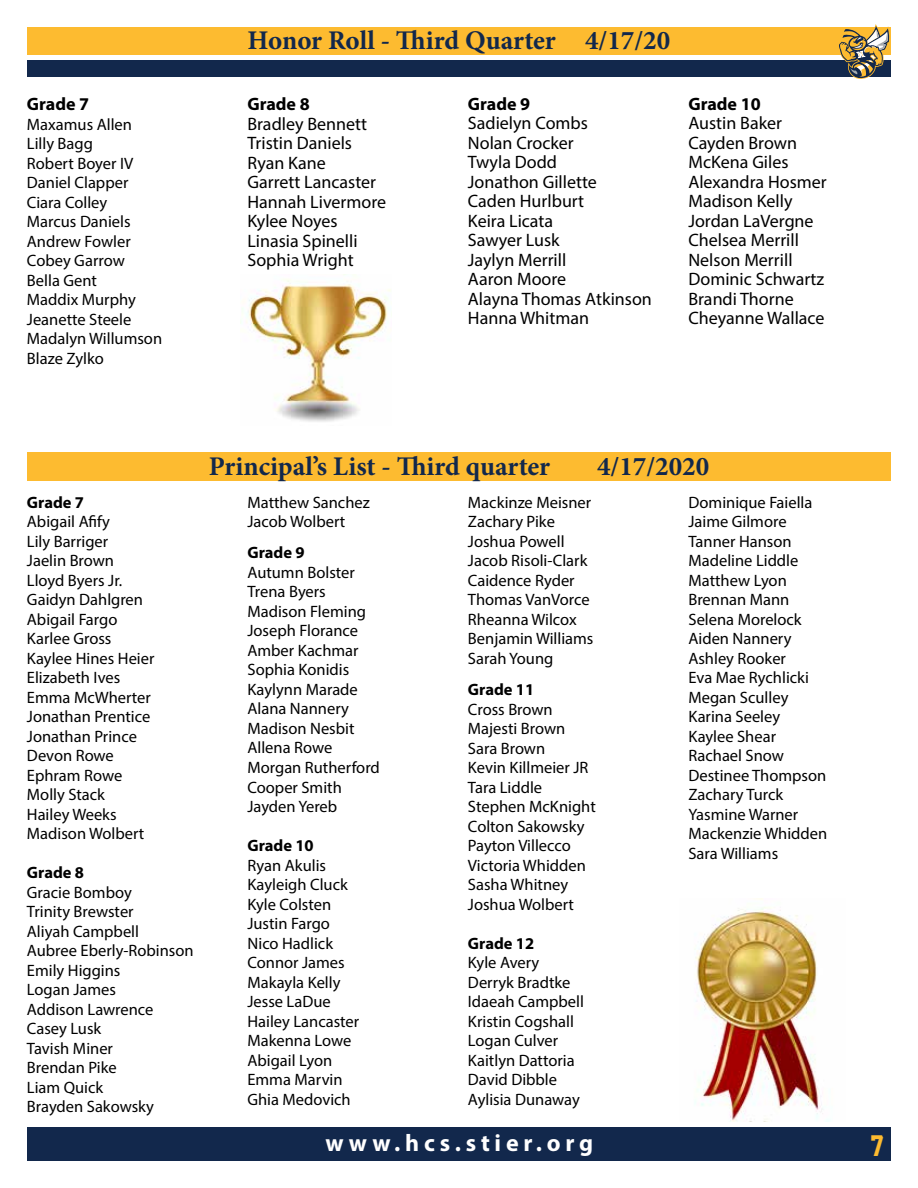
<style>
.page{position:relative;width:918px;height:1188px;background:#fff}
.page>*{position:absolute;margin:0;border:0;box-sizing:border-box;transform-origin:0 0}
.t1{font:700 27px "Minion Pro";color:#12284c}
.t2{font:27px "Face Off M54";color:#fdbb30}
.t3{font:700 24px "Myriad Pro";letter-spacing:.2em;color:#fff}
.t4{font:18px/19.5px "Myriad Pro";color:#000}
.t5{font:700 18px "Myriad Pro";color:#000}
.t6{font:16.5px/19.5px "Myriad Pro";color:#000}
.t7{font:700 16.5px "Myriad Pro";color:#000}
</style>
<div class="page">
<div style="left:27px;top:27px;width:864px;height:28px;background:#fdbb30"></div>
<div style="left:27px;top:60px;width:864px;height:17px;background:#12284c"></div>
<div style="left:27px;top:1128px;width:864px;height:33px;background:#12284c"></div>
<svg style="left:839px;top:24px;width:51px;height:55px"></svg>
<div style="left:27px;top:452px;width:864px;height:29px;background:#fdbb30"></div>
<img style="left:695px;top:898px;width:134px;height:224px">
<img style="left:242px;top:274px;width:149px;height:148px">
<p class="t5" style="left:27px;top:92px;width:64px">Grade 7</p>
<p class="t6" style="left:27px;top:114px;width:137px">Maxamus Allen<br>Lilly Bagg<br>Robert Boyer IV<br>Daniel Clapper<br>Ciara Colley<br>Marcus Daniels<br>Andrew Fowler<br>Cobey Garrow<br>Bella Gent<br>Maddix Murphy<br>Jeanette Steele<br>Madalyn Willumson<br>Blaze Zylko</p>
<h1 class="t1" style="left:248px;top:21px;width:424px">Honor Roll - Third Quarter 4/17/20</h1>
<p class="t5" style="left:247px;top:92px;width:64px">Grade 8</p>
<p class="t4" style="left:247px;top:113px;width:140px">Bradley Bennett<br>Tristin Daniels<br>Ryan Kane<br>Garrett Lancaster<br>Hannah Livermore<br>Kylee Noyes<br>Linasia Spinelli<br>Sophia Wright</p>
<p class="t5" style="left:468px;top:92px;width:64px">Grade 9</p>
<p class="t4" style="left:468px;top:113px;width:186px">Sadielyn Combs<br>Nolan Crocker<br>Twyla Dodd<br>Jonathon Gillette<br>Caden Hurlburt<br>Keira Licata<br>Sawyer Lusk<br>Jaylyn Merrill<br>Aaron Moore<br>Alayna Thomas Atkinson<br>Hanna Whitman</p>
<p class="t5" style="left:688px;top:92px;width:74px">Grade 10</p>
<p class="t4" style="left:688px;top:113px;width:140px">Austin Baker<br>Cayden Brown<br>McKena Giles<br>Alexandra Hosmer<br>Madison Kelly<br>Jordan LaVergne<br>Chelsea Merrill<br>Nelson Merrill<br>Dominic Schwartz<br>Brandi Thorne<br>Cheyanne Wallace</p>
<p class="t7" style="left:27px;top:491px;width:59px">Grade 7</p>
<p class="t6" style="left:27px;top:512px;width:129px">Abigail Afify<br>Lily Barriger<br>Jaelin Brown<br>Lloyd Byers Jr.<br>Gaidyn Dahlgren<br>Abigail Fargo<br>Karlee Gross<br>Kaylee Hines Heier<br>Elizabeth Ives<br>Emma McWherter<br>Jonathan Prentice<br>Jonathan Prince<br>Devon Rowe<br>Ephram Rowe<br>Molly Stack<br>Hailey Weeks<br>Madison Wolbert</p>
<p class="t7" style="left:27px;top:862px;width:59px">Grade 8</p>
<p class="t6" style="left:27px;top:882px;width:168px">Gracie Bomboy<br>Trinity Brewster<br>Aliyah Campbell<br>Aubree Eberly-Robinson<br>Emily Higgins<br>Logan James<br>Addison Lawrence<br>Casey Lusk<br>Tavish Miner<br>Brendan Pike<br>Liam Quick<br>Brayden Sakowsky</p>
<h1 class="t1" style="left:209px;top:447px;width:343px">Principal’s List - Third quarter</h1>
<h1 class="t1" style="left:597px;top:447px;width:114px">4/17/2020</h1>
<p class="t6" style="left:247px;top:492px;width:124px">Matthew Sanchez<br>Jacob Wolbert</p>
<p class="t7" style="left:247px;top:542px;width:59px">Grade 9</p>
<p class="t6" style="left:247px;top:562px;width:134px">Autumn Bolster<br>Trena Byers<br>Madison Fleming<br>Joseph Florance<br>Amber Kachmar<br>Sophia Konidis<br>Kaylynn Marade<br>Alana Nannery<br>Madison Nesbit<br>Allena Rowe<br>Morgan Rutherford<br>Cooper Smith<br>Jayden Yereb</p>
<p class="t7" style="left:247px;top:835px;width:68px">Grade 10</p>
<p class="t6" style="left:247px;top:855px;width:113px">Ryan Akulis<br>Kayleigh Cluck<br>Kyle Colsten<br>Justin Fargo<br>Nico Hadlick<br>Connor James<br>Makayla Kelly<br>Jesse LaDue<br>Hailey Lancaster<br>Makenna Lowe<br>Abigail Lyon<br>Emma Marvin<br>Ghia Medovich</p>
<p class="t6" style="left:468px;top:492px;width:127px">Mackinze Meisner<br>Zachary Pike<br>Joshua Powell<br>Jacob Risoli-Clark<br>Caidence Ryder<br>Thomas VanVorce<br>Rheanna Wilcox<br>Benjamin Williams<br>Sarah Young</p>
<p class="t7" style="left:468px;top:679px;width:68px">Grade 11</p>
<p class="t6" style="left:468px;top:699px;width:129px">Cross Brown<br>Majesti Brown<br>Sara Brown<br>Kevin Killmeier JR<br>Tara Liddle<br>Stephen McKnight<br>Colton Sakowsky<br>Payton Villecco<br>Victoria Whidden<br>Sasha Whitney<br>Joshua Wolbert</p>
<p class="t7" style="left:468px;top:932px;width:68px">Grade 12</p>
<p class="t6" style="left:468px;top:953px;width:118px">Kyle Avery<br>Derryk Bradtke<br>Idaeah Campbell<br>Kristin Cogshall<br>Logan Culver<br>Kaitlyn Dattoria<br>David Dibble<br>Aylisia Dunaway</p>
<p class="t6" style="left:688px;top:492px;width:140px">Dominique Faiella<br>Jaime Gilmore<br>Tanner Hanson<br>Madeline Liddle<br>Matthew Lyon<br>Brennan Mann<br>Selena Morelock<br>Aiden Nannery<br>Ashley Rooker<br>Eva Mae Rychlicki<br>Megan Sculley<br>Karina Seeley<br>Kaylee Shear<br>Rachael Snow<br>Destinee Thompson<br>Zachary Turck<br>Yasmine Warner<br>Mackenzie Whidden<br>Sara Williams</p>
<h2 class="t3" style="left:325px;top:1127px;width:269px">www.hcs.stier.org</h2>
<h1 class="t2" style="left:871px;top:1131px;width:15px">7</h1>
</div>
